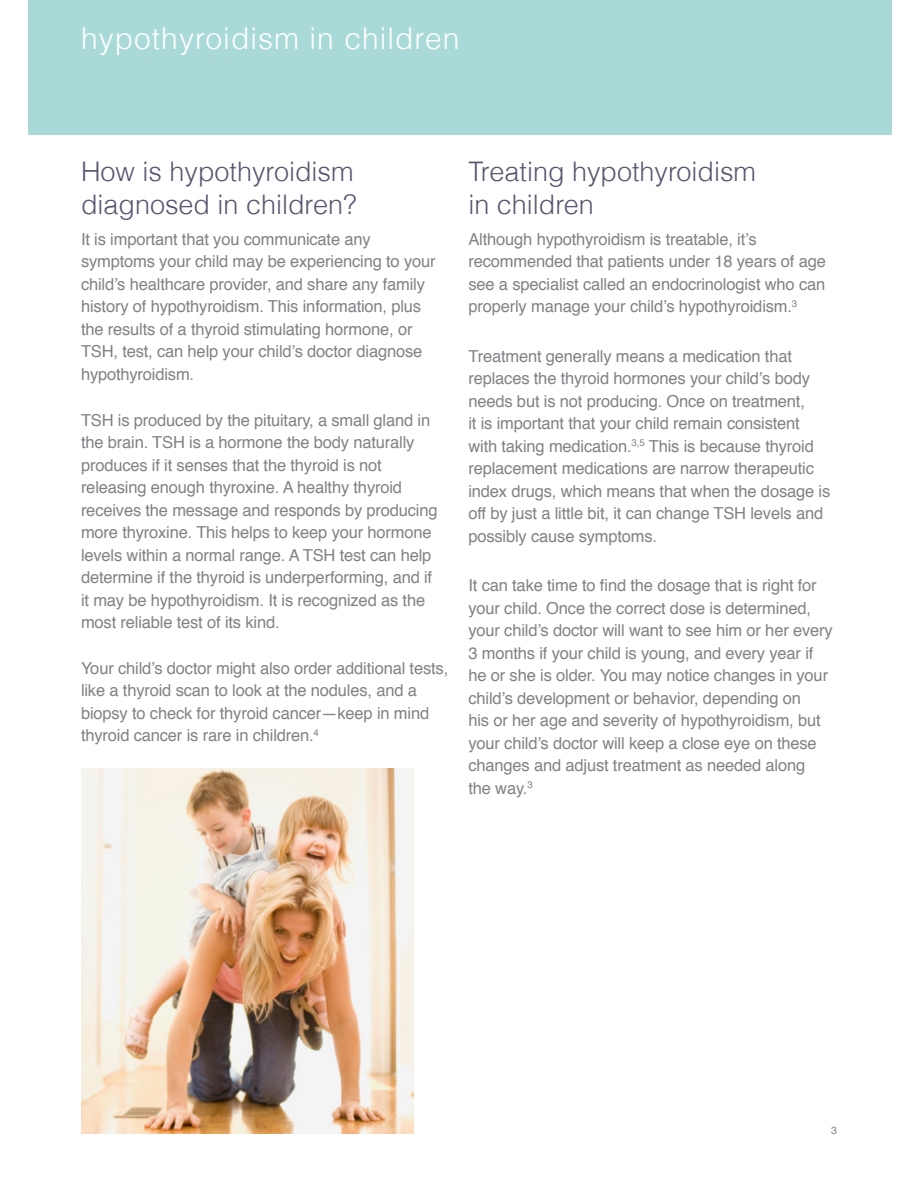
<style>
.page{position:relative;width:918px;height:1188px;background:#fff}
.page>*{position:absolute;margin:0;border:0;box-sizing:border-box;transform-origin:0 0}
.t1{font:300 30px "Helvetica";letter-spacing:.035em;color:#fff}
.Body{font:300 27px/33px "Helvetica";color:#59556f}
.Subheads{font:16.5px/22.5px "Helvetica";letter-spacing:-.01em;color:#808285}
.Body-2{font:16.5px/22.5px "Helvetica";letter-spacing:-.01em;color:#808285}
.t2{font:10.5px "Helvetica";color:#808285}
</style>
<div class="page">
<div style="left:28px;top:0;width:864px;height:135px;background:#a9dad7"></div>
<img style="left:81px;top:768px;width:333px;height:366px">
<h1 class="t1" style="left:81px;top:14px;width:380px">hypothyroidism in children</h1>
<p class="Body" style="left:81px;top:154px;width:277px">How is hypothyroidism diagnosed in children?</p>
<p class="Body-2" style="left:81px;top:228px;width:356px">It is important that you communicate any symptoms your child may be experiencing to your child’s healthcare provider, and share any family history of hypothyroidism. This information, plus the results of a thyroid stimulating hormone, or TSH, test, can help your child’s doctor diagnose hypothyroidism.</p>
<p class="Body-2" style="left:81px;top:409px;width:358px">TSH is produced by the pituitary, a small gland in the brain. TSH is a hormone the body naturally produces if it senses that the thyroid is not releasing enough thyroxine. A healthy thyroid receives the message and responds by producing more thyroxine. This helps to keep your hormone levels within a normal range. A TSH test can help determine if the thyroid is underperforming, and if it may be hypothyroidism. It is recognized as the most reliable test of its kind.</p>
<p class="Body-2" style="left:81px;top:657px;width:369px">Your child’s doctor might also order additional tests, like a thyroid scan to look at the nodules, and a biopsy to check for thyroid cancer—keep in mind thyroid cancer is rare in children.<sup>4</sup></p>
<p class="Body" style="left:468px;top:154px;width:289px">Treating hypothyroidism in children</p>
<p class="Subheads" style="left:468px;top:228px;width:359px">Although hypothyroidism is treatable, it’s recommended that patients under 18 years of age see a specialist called an endocrinologist who can properly manage your child’s hypothyroidism.<sup>3</sup></p>
<p class="Subheads" style="left:468px;top:345px;width:363px">Treatment generally means a medication that replaces the thyroid hormones your child’s body needs but is not producing. Once on treatment,<br>it is important that your child remain consistent with taking medication.<sup>3,5</sup> This is because thyroid replacement medications are narrow therapeutic index drugs, which means that when the dosage is off by just a little bit, it can change TSH levels and possibly cause symptoms.</p>
<p class="Subheads" style="left:468px;top:575px;width:366px">It can take time to find the dosage that is right for your child. Once the correct dose is determined, your child’s doctor will want to see him or her every 3 months if your child is young, and every year if he or she is older. You may notice changes in your child’s development or behavior, depending on<br>his or her age and severity of hypothyroidism, but your child’s doctor will keep a close eye on these changes and adjust treatment as needed along<br>the way.<sup>3</sup></p>
<p class="t2" style="left:831px;top:1122px;width:7px">3</p>
</div>
